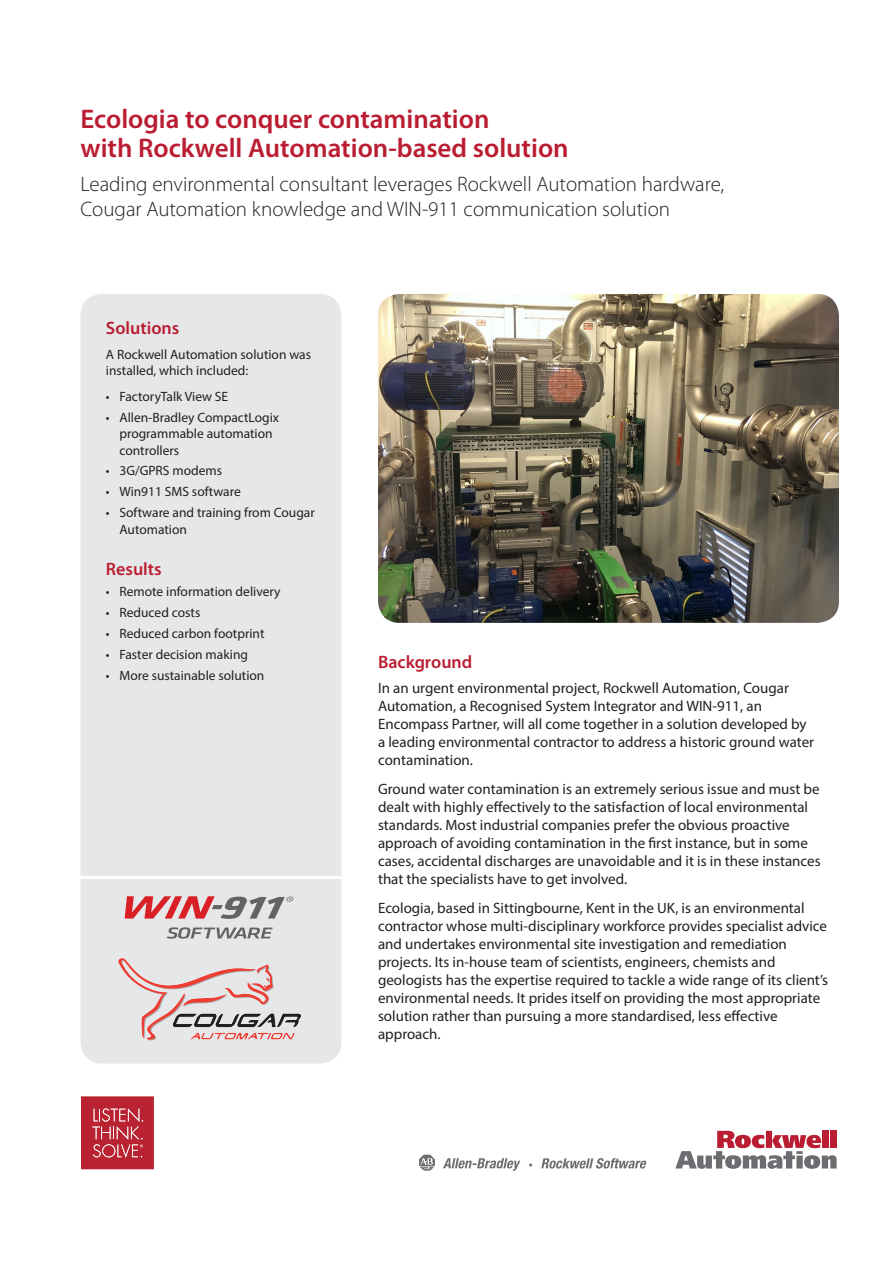
<style>
.page{position:relative;width:893px;height:1263px;background:#fff}
.page>*{position:absolute;margin:0;border:0;box-sizing:border-box;transform-origin:0 0}
.Document_Title{font:600 27px/28.5px "Myriad Pro";color:#ba1d31}
.Document_Subtitle{font:300 21px/25.5px "Myriad Pro";color:#231f20}
.Subhead_level_1{font:600 18px "Myriad Pro";color:#ba1d31}
.Body_Text{font:15px/18px "Myriad Pro";color:#231f20}
.Sidebar_Text{font:13.5px/16.5px "Myriad Pro";color:#231f20}
</style>
<div class="page">
<svg style="left:419px;top:1155px;width:16px;height:15px"></svg>
<svg style="left:443px;top:1158px;width:77px;height:13px"></svg>
<svg style="left:541px;top:1158px;width:105px;height:10px"></svg>
<svg style="left:675px;top:1131px;width:162px;height:38px"></svg>
<div style="left:823px;top:1131px;width:6px;height:17px;background:#ba1d31"></div>
<div style="left:831px;top:1131px;width:6px;height:17px;background:#ba1d31"></div>
<svg style="left:81px;top:1096px;width:73px;height:73px;background:#bf3744"></svg>
<img style="left:378px;top:294px;width:461px;height:329px">
<div style="left:80px;top:294px;width:261px;height:769px;background:#e6e7e9;border-radius:22px"></div>
<hr style="left:71px;top:876px;width:280px;height:3px;background:#fff">
<img style="left:119px;top:958px;width:181px;height:83px">
<svg style="left:167px;top:927px;width:106px;height:12px"></svg>
<svg style="left:125px;top:896px;width:168px;height:23px"></svg>
<p class="Document_Title" style="left:80px;top:104px;width:490px">Ecologia to conquer contamination<br>with Rockwell Automation-based solution</p>
<p class="Document_Subtitle" style="left:80px;top:171px;width:645px">Leading environmental consultant leverages Rockwell Automation hardware,<br>Cougar Automation knowledge and WIN-911 communication solution</p>
<p class="Subhead_level_1" style="left:106px;top:317px;width:75px">Solutions</p>
<p class="Sidebar_Text" style="left:106px;top:346px;width:207px">A Rockwell Automation solution was installed, which included:</p>
<p class="Sidebar_Text" style="left:106px;top:388px;width:124px">• FactoryTalk View SE</p>
<p class="Sidebar_Text" style="left:119px;top:408px;width:161px;text-indent:-14px">• Allen-Bradley CompactLogix programmable automation controllers</p>
<p class="Sidebar_Text" style="left:106px;top:462px;width:118px">• 3G/GPRS modems</p>
<p class="Sidebar_Text" style="left:106px;top:483px;width:136px">• Win911 SMS software</p>
<p class="Sidebar_Text" style="left:119px;top:504px;width:197px;text-indent:-14px">• Software and training from Cougar<br>Automation</p>
<p class="Subhead_level_1" style="left:106px;top:558px;width:57px">Results</p>
<p class="Sidebar_Text" style="left:106px;top:583px;width:176px">• Remote information delivery</p>
<p class="Sidebar_Text" style="left:106px;top:604px;width:96px">• Reduced costs</p>
<p class="Sidebar_Text" style="left:106px;top:625px;width:160px">• Reduced carbon footprint</p>
<p class="Sidebar_Text" style="left:106px;top:646px;width:144px">• Faster decision making</p>
<p class="Sidebar_Text" style="left:106px;top:667px;width:160px">• More sustainable solution</p>
<p class="Subhead_level_1" style="left:378px;top:650px;width:96px">Background</p>
<p class="Body_Text" style="left:378px;top:679px;width:438px">In an urgent environmental project, Rockwell Automation, Cougar Automation, a Recognised System Integrator and WIN-911, an Encompass Partner, will all come together in a solution developed by a leading environmental contractor to address a historic ground water contamination.</p>
<p class="Body_Text" style="left:378px;top:780px;width:444px">Ground water contamination is an extremely serious issue and must be dealt with highly effectively to the satisfaction of local environmental standards. Most industrial companies prefer the obvious proactive approach of avoiding contamination in the first instance, but in some cases, accidental discharges are unavoidable and it is in these instances that the specialists have to get involved.</p>
<p class="Body_Text" style="left:378px;top:898px;width:452px">Ecologia, based in Sittingbourne, Kent in the UK, is an environmental contractor whose multi-disciplinary workforce provides specialist advice and undertakes environmental site investigation and remediation projects. Its in-house team of scientists, engineers, chemists and geologists has the expertise required to tackle a wide range of its client’s environmental needs. It prides itself on providing the most appropriate solution rather than pursuing a more standardised, less effective approach.</p>
</div>
